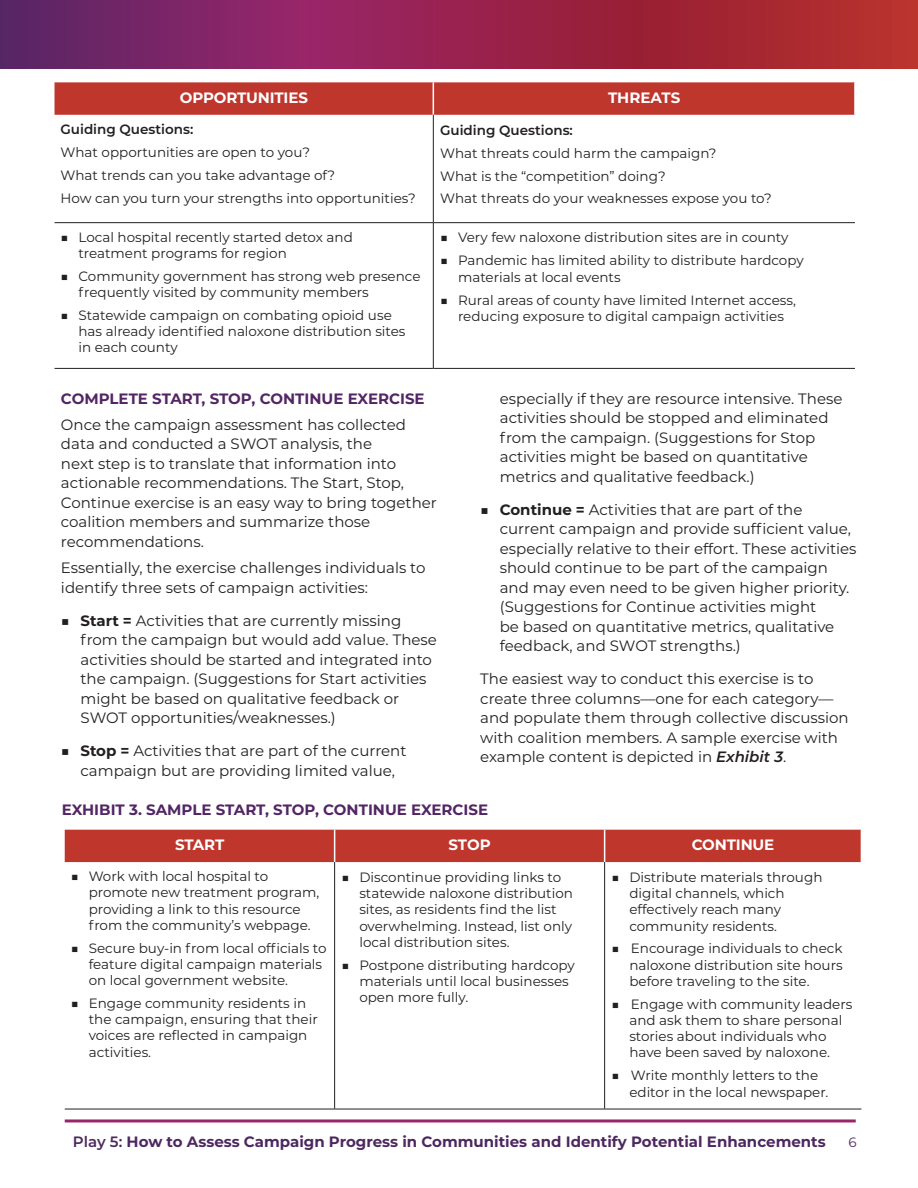
<style>
.page{position:relative;width:918px;height:1188px;background:#fff}
.page>*{position:absolute;margin:0;border:0;box-sizing:border-box;transform-origin:0 0}
.t1{font:15px/19.5px "Montserrat";color:#231f20}
.t2{font:700 15px "Montserrat";color:#4d2860}
.t3{font:700 15px "Montserrat";color:#522564}
.t4{font:700 15px "Montserrat";letter-spacing:-.01em;color:#fff}
.t5{font:13.5px/16.2px "Montserrat";color:#231f20}
.t6{font:600 13.5px "Montserrat";color:#231f20}
.t7{font:13.5px "Montserrat";color:#4d2860}
.s1{font-weight:700}
.s2{font-weight:600;font-style:italic}
.s3{font-weight:600}
</style>
<div class="page">
<svg style="left:0;top:0;width:918px;height:69px"></svg>
<hr style="left:65px;top:1119px;width:791px;height:3px;background:#992569">
<div style="left:65px;top:830px;width:796px;height:32px;background:#bf362d"></div>
<hr style="left:65px;top:1109px;width:270px;height:1px;background:#231f20">
<hr style="left:335px;top:1109px;width:270px;height:1px;background:#231f20">
<hr style="left:605px;top:1109px;width:256px;height:1px;background:#231f20">
<hr style="left:604px;top:830px;width:1px;height:32px;background:#fff">
<hr style="left:334px;top:830px;width:1px;height:32px;background:#fff">
<hr style="left:334px;top:862px;width:1px;height:247px;background:#231f20">
<hr style="left:604px;top:862px;width:1px;height:247px;background:#231f20">
<div style="left:55px;top:82px;width:799px;height:33px;background:#bf362d"></div>
<hr style="left:55px;top:368px;width:378px;height:1px;background:#231f20">
<hr style="left:433px;top:368px;width:422px;height:1px;background:#231f20">
<hr style="left:433px;top:82px;width:1px;height:33px;background:#fff">
<hr style="left:433px;top:115px;width:1px;height:107px;background:#231f20">
<hr style="left:433px;top:223px;width:1px;height:145px;background:#231f20">
<hr style="left:55px;top:222px;width:378px;height:1px;background:#231f20">
<hr style="left:433px;top:222px;width:422px;height:1px;background:#231f20">
<p class="t4" style="left:180px;top:87px;width:129px">OPPORTUNITIES</p>
<p class="t4" style="left:608px;top:87px;width:74px">THREATS</p>
<p class="t6" style="left:61px;top:119px;width:134px">Guiding Questions:</p>
<p class="t5" style="left:61px;top:140px;width:357px;line-height:23px">What opportunities are open to you?<br>What trends can you take advantage of?<br>How can you turn your strengths into opportunities?</p>
<p class="t6" style="left:440px;top:120px;width:134px">Guiding Questions:</p>
<p class="t5" style="left:440px;top:141px;width:333px;line-height:23px">What threats could harm the campaign?<br>What is the “competition” doing?<br>What threats do your weaknesses expose you to?</p>
<p class="t5" style="left:79px;top:228px;width:276px;text-indent:-18px">■ Local hospital recently started detox and treatment programs for region</p>
<p class="t5" style="left:79px;top:268px;width:344px;text-indent:-18px">■ Community government has strong web presence frequently visited by community members</p>
<p class="t5" style="left:79px;top:307px;width:329px;text-indent:-18px">■ Statewide campaign on combating opioid use has already identified naloxone distribution sites in each county</p>
<p class="t5" style="left:440px;top:229px;width:350px">■ Very few naloxone distribution sites are in county</p>
<p class="t5" style="left:458px;top:252px;width:347px;text-indent:-18px">■ Pandemic has limited ability to distribute hardcopy materials at local events</p>
<p class="t5" style="left:440px;top:291px;width:357px;text-align:center">■ Rural areas of county have limited Internet access, reducing exposure to digital campaign activities</p>
<p class="t3" style="left:61px;top:388px;width:365px">COMPLETE START, STOP, CONTINUE EXERCISE</p>
<p class="t1" style="left:61px;top:414px;width:378px">Once the campaign assessment has collected data and conducted a SWOT analysis, the<br>next step is to translate that information into actionable recommendations. The Start, Stop, Continue exercise is an easy way to bring together coalition members and summarize those recommendations.</p>
<p class="t1" style="left:61px;top:558px;width:366px">Essentially, the exercise challenges individuals to identify three sets of campaign activities:</p>
<p class="t1" style="left:80px;top:610px;width:358px;text-indent:-20px">■ <span class="s1">Start =</span> Activities that are currently missing from the campaign but would add value. These activities should be started and integrated into the campaign. (Suggestions for Start activities might be based on qualitative feedback or SWOT opportunities/weaknesses.)</p>
<p class="t1" style="left:61px;top:741px;width:347px;text-align:center">■ <span class="s1">Stop =</span> Activities that are part of the current campaign but are providing limited value,</p>
<p class="t1" style="left:500px;top:388px;width:344px">especially if they are resource intensive. These activities should be stopped and eliminated from the campaign. (Suggestions for Stop activities might be based on quantitative metrics and qualitative feedback.)</p>
<p class="t1" style="left:500px;top:499px;width:358px;text-indent:-20px">■ <span class="s1">Continue =</span> Activities that are part of the current campaign and provide sufficient value, especially relative to their effort. These activities should continue to be part of the campaign and may even need to be given higher priority. (Suggestions for Continue activities might<br>be based on quantitative metrics, qualitative feedback, and SWOT strengths.)</p>
<p class="t1" style="left:480px;top:669px;width:370px">The easiest way to conduct this exercise is to create three columns—one for each category— and populate them through collective discussion with coalition members. A sample exercise with example content is depicted in <span class="s2">Exhibit 3</span>.</p>
<p class="t3" style="left:62px;top:799px;width:428px">EXHIBIT 3. SAMPLE START, STOP, CONTINUE EXERCISE</p>
<p class="t4" style="left:175px;top:834px;width:51px">START</p>
<p class="t4" style="left:449px;top:834px;width:44px">STOP</p>
<p class="t4" style="left:692px;top:834px;width:84px">CONTINUE</p>
<p class="t5" style="left:89px;top:868px;width:232px;text-indent:-18px">■ Work with local hospital to promote new treatment program, providing a link to this resource from the community’s webpage.</p>
<p class="t5" style="left:89px;top:939px;width:239px;text-indent:-18px">■ Secure buy-in from local officials to feature digital campaign materials on local government website.</p>
<p class="t5" style="left:89px;top:995px;width:231px;text-indent:-18px">■ Engage community residents in the campaign, ensuring that their voices are reflected in campaign activities.</p>
<p class="t5" style="left:359px;top:869px;width:215px;text-indent:-18px">■ Discontinue providing links to statewide naloxone distribution sites, as residents find the list overwhelming. Instead, list only local distribution sites.</p>
<p class="t5" style="left:359px;top:956px;width:217px;text-indent:-18px">■ Postpone distributing hardcopy materials until local businesses open more fully.</p>
<p class="t5" style="left:629px;top:869px;width:195px;text-indent:-18px">■ Distribute materials through digital channels, which effectively reach many community residents.</p>
<p class="t5" style="left:629px;top:940px;width:215px;text-align:justify;text-indent:-18px">■ Encourage individuals to check naloxone distribution site hours before traveling to the site.</p>
<p class="t5" style="left:611px;top:995px;width:243px;text-align:center">■ Engage with community leaders and ask them to share personal stories about individuals who<br>have been saved by naloxone.</p>
<p class="t5" style="left:629px;top:1067px;width:201px;text-indent:-18px">■ Write monthly letters to the editor in the local newspaper.</p>
<p class="t2" style="left:73px;top:1131px;width:754px"><span class="s3">Play 5:</span> How to Assess Campaign Progress in Communities and Identify Potential Enhancements</p>
<p class="t7" style="left:849px;top:1133px;width:10px">6</p>
</div>
